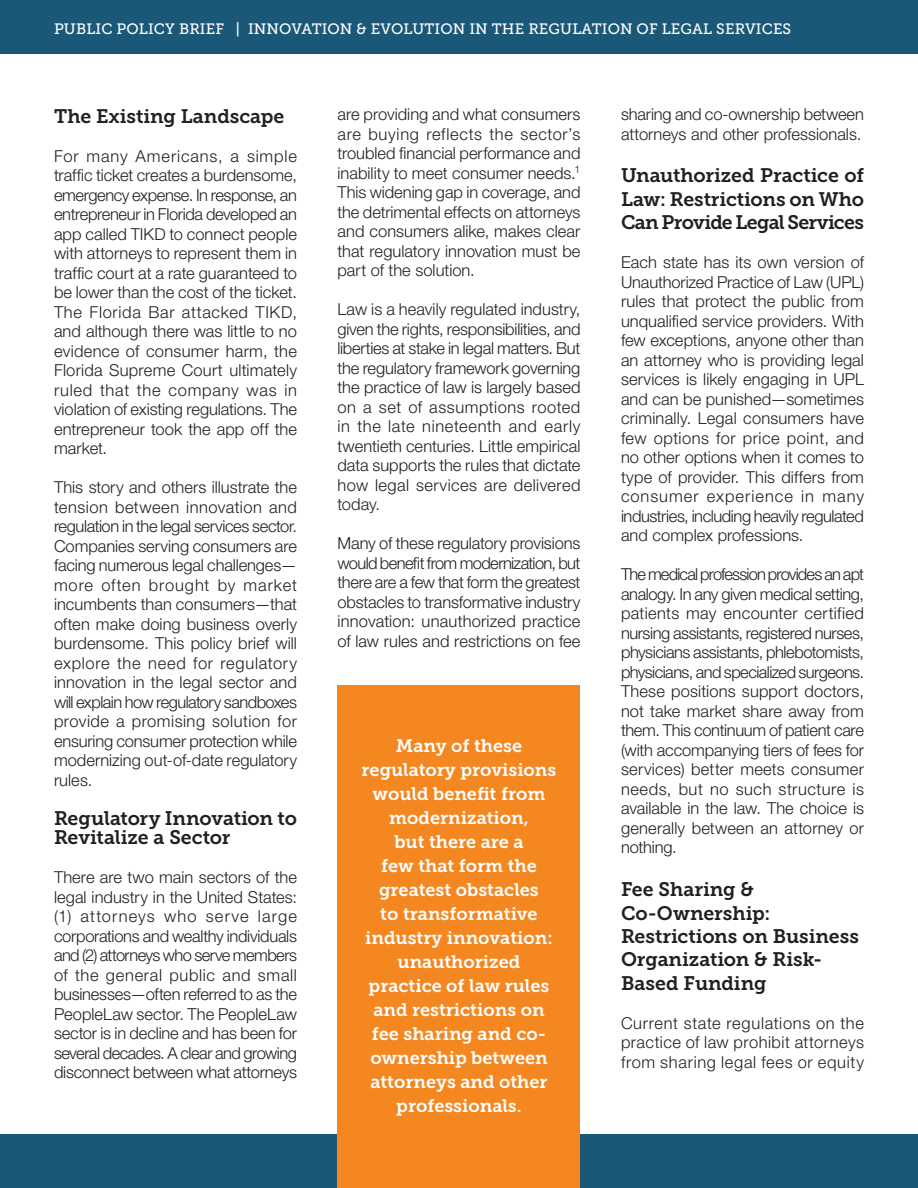
<style>
.page{position:relative;width:918px;height:1188px;background:#fff}
.page>*{position:absolute;margin:0;border:0;box-sizing:border-box;transform-origin:0 0}
.t1{font:19.5px/23.4px "Museo Slab 700";letter-spacing:-.005em;color:#231f20}
.t2{font:18px/24px "Museo Slab 700";color:#fff;text-align:center}
.t3{font:300 16.5px/19.5px "Helvetica Neue LT Pro";color:#231f20;text-align:justify}
.t4{font:15px "Museo Slab 500";letter-spacing:.01em;color:#fff}
</style>
<div class="page">
<div style="left:0;top:1134px;width:918px;height:54px;background:#1b5877"></div>
<div style="left:0;top:0;width:918px;height:54px;background:#1b5877"></div>
<div style="left:338px;top:686px;width:242px;height:502px;background:#f58721"></div>
<p class="t4" style="left:54px;top:20px;width:739px">PUBLIC POLICY BRIEF | INNOVATION &amp; EVOLUTION IN THE REGULATION OF LEGAL SERVICES</p>
<p class="t1" style="left:54px;top:105px;width:232px">The Existing Landscape</p>
<p class="t3" style="left:54px;top:146px;width:245px">For many Americans, a simple traffic ticket creates a burdensome, emergency expense. In response, an entrepreneur in Florida developed an app called TIKD to connect people with attorneys to represent them in traffic court at a rate guaranteed to be lower than the cost of the ticket.<br>The Florida Bar attacked TIKD, and although there was little to no evidence of consumer harm, the Florida Supreme Court ultimately ruled that the company was in violation of existing regulations. The entrepreneur took the app off the market.</p>
<p class="t3" style="left:54px;top:477px;width:245px">This story and others illustrate the tension between innovation and regulation in the legal services sector.<br>Companies serving consumers are facing numerous legal challenges— more often brought by market incumbents than consumers—that often make doing business overly burdensome. This policy brief will explore the need for regulatory innovation in the legal sector and will explain how regulatory sandboxes provide a promising solution for ensuring consumer protection while modernizing out-of-date regulatory rules.</p>
<p class="t1" style="left:54px;top:808px;width:244px;line-height:19.5px">Regulatory Innovation to<br>Revitalize a Sector</p>
<p class="t3" style="left:54px;top:867px;width:245px">There are two main sectors of the legal industry in the United States: (1) attorneys who serve large corporations and wealthy individuals and (2) attorneys who serve members of the general public and small businesses—often referred to as the PeopleLaw sector. The PeopleLaw sector is in decline and has been for several decades. A clear and growing disconnect between what attorneys</p>
<p class="t3" style="left:338px;top:104px;width:245px">are providing and what consumers are buying reflects the sector’s troubled financial performance and inability to meet consumer needs.<sup>1<br></sup>This widening gap in coverage, and the detrimental effects on attorneys and consumers alike, makes clear that regulatory innovation must be part of the solution.</p>
<p class="t3" style="left:338px;top:299px;width:245px">Law is a heavily regulated industry, given the rights, responsibilities, and liberties at stake in legal matters. But the regulatory framework governing the practice of law is largely based on a set of assumptions rooted in the late nineteenth and early twentieth centuries. Little empirical data supports the rules that dictate how legal services are delivered today.</p>
<p class="t3" style="left:338px;top:533px;width:245px">Many of these regulatory provisions would benefit from modernization, but there are a few that form the greatest obstacles to transformative industry innovation: unauthorized practice of law rules and restrictions on fee</p>
<p class="t2" style="left:362px;top:734px;width:196px">Many of these regulatory provisions would benefit from modernization,<br>but there are a<br>few that form the greatest obstacles<br>to transformative industry innovation: unauthorized practice of law rules and restrictions on fee sharing and co&shy;ownership between attorneys and other professionals.</p>
<p class="t3" style="left:621px;top:104px;width:244px">sharing and co-ownership between attorneys and other professionals.</p>
<p class="t1" style="left:621px;top:164px;width:245px;text-align:justify">Unauthorized Practice of Law: Restrictions on Who Can Provide Legal Services</p>
<p class="t3" style="left:621px;top:252px;width:245px">Each state has its own version of Unauthorized Practice of Law (UPL) rules that protect the public from unqualified service providers. With few exceptions, anyone other than an attorney who is providing legal services is likely engaging in UPL and can be punished—sometimes criminally. Legal consumers have few options for price point, and no other options when it comes to type of provider. This differs from consumer experience in many industries, including heavily regulated and complex professions.</p>
<p class="t3" style="left:621px;top:564px;width:245px">The medical profession provides an apt analogy. In any given medical setting, patients may encounter certified nursing assistants, registered nurses, physicians assistants, phlebotomists, physicians, and specialized surgeons.<br>These positions support doctors, not take market share away from them. This continuum of patient care (with accompanying tiers of fees for services) better meets consumer needs, but no such structure is available in the law. The choice is generally between an attorney or nothing.</p>
<p class="t1" style="left:621px;top:878px;width:240px">Fee Sharing &amp;<br>Co-Ownership:<br>Restrictions on Business<br>Organization &amp; Risk-<br>Based Funding</p>
<p class="t3" style="left:621px;top:1013px;width:245px">Current state regulations on the practice of law prohibit attorneys from sharing legal fees or equity</p>
</div>
